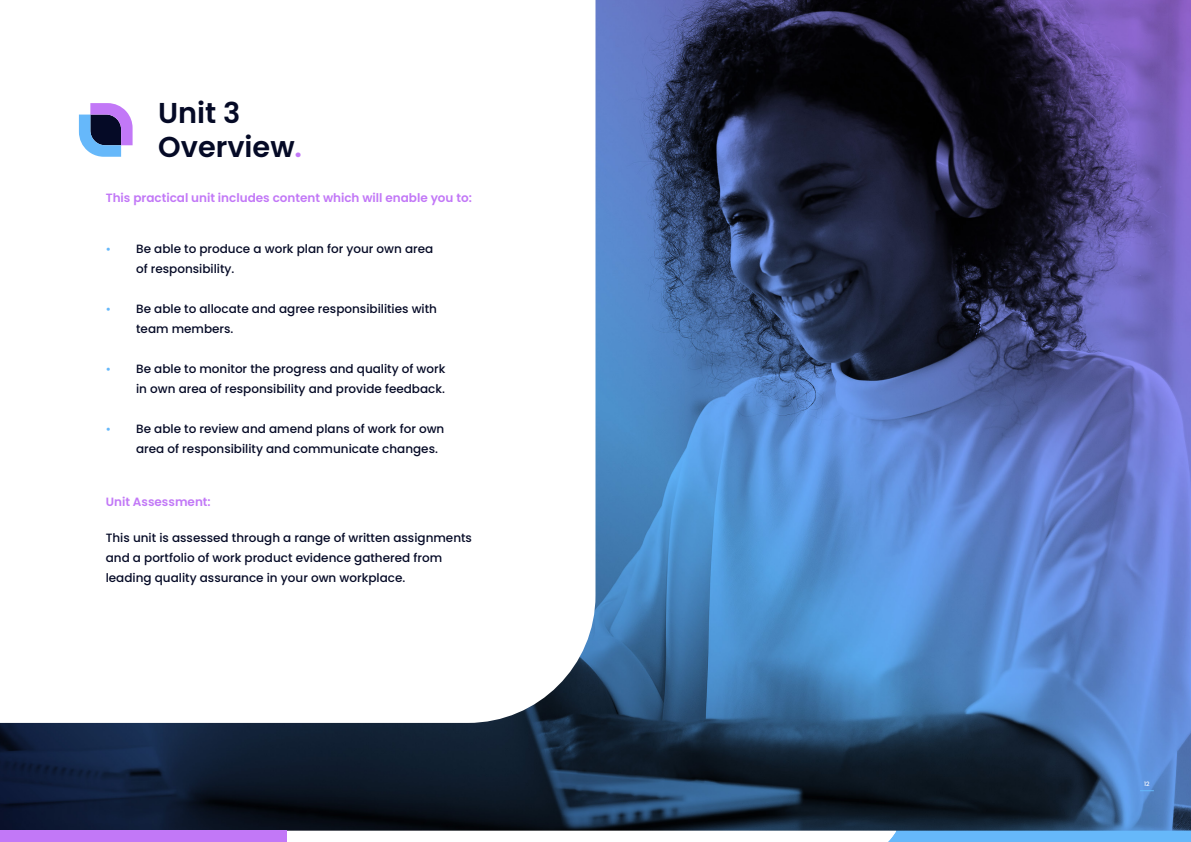
<style>
.page{position:relative;width:1191px;height:842px;background:#fff}
.page>*{position:absolute;margin:0;border:0;box-sizing:border-box;transform-origin:0 0}
.t1{font:600 28.8px "Poppins";color:#050a26}
.t2{font:500 12px/20px "Poppins";color:#050a26}
.t3{font:600 12px "Poppins";color:#c278f7}
.t4{font:12px "Montserrat";color:#66b8fa}
.t5{font:500 6px "Poppins";color:#fff}
.s1{color:#c278f7}
</style>
<div class="page">
<img style="left:0;top:0;width:1191px;height:831px">
<svg style="left:0;top:0;width:595px;height:723px"></svg>
<svg style="left:79px;top:103px;width:54px;height:54px"></svg>
<div style="left:888px;top:831px;width:303px;height:11px;background:#66b8fa"></div>
<div style="left:0;top:831px;width:287px;height:11px;background:#c278f7"></div>
<svg style="left:1140px;top:790px;width:13px;height:1px"></svg>
<p class="t1" style="left:158px;top:96px;width:84px">Unit 3</p>
<p class="t1" style="left:158px;top:130px;width:145px">Overview<span class="s1">.</span></p>
<p class="t3" style="left:106px;top:191px;width:367px">This practical unit includes content which will enable you to:</p>
<p class="t2" style="left:136px;top:239px;width:299px">Be able to produce a work plan for your own area</p>
<p class="t2" style="left:136px;top:259px;width:100px">of responsibility.</p>
<p class="t2" style="left:136px;top:299px;width:302px">Be able to allocate and agree responsibilities with team members.</p>
<p class="t2" style="left:136px;top:359px;width:311px">Be able to monitor the progress and quality of work</p>
<p class="t2" style="left:136px;top:379px;width:310px">in own area of responsibility and provide feedback.</p>
<p class="t2" style="left:136px;top:419px;width:310px">Be able to review and amend plans of work for own area of responsibility and communicate changes.</p>
<p class="t4" style="left:106px;top:242px;width:7px">•</p>
<p class="t4" style="left:106px;top:302px;width:7px">•</p>
<p class="t4" style="left:106px;top:362px;width:7px">•</p>
<p class="t4" style="left:106px;top:422px;width:7px">•</p>
<p class="t3" style="left:106px;top:494px;width:107px">Unit Assessment:</p>
<p class="t2" style="left:106px;top:528px;width:368px">This unit is assessed through a range of written assignments and a portfolio of work product evidence gathered from leading quality assurance in your own workplace.</p>
<p class="t5" style="left:1144px;top:781px;width:7px">12</p>
</div>
